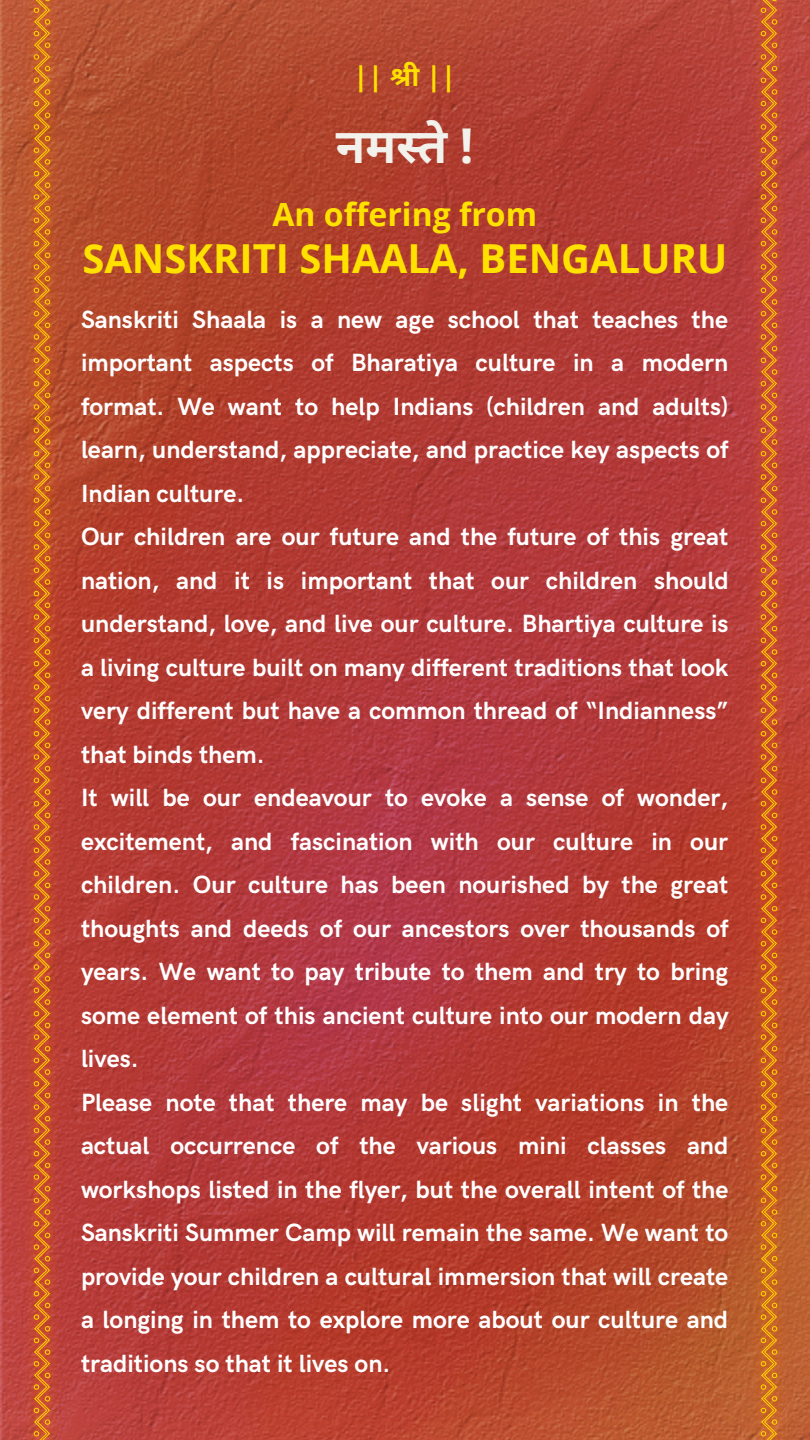
<style>
.page{position:relative;width:810px;height:1440px;background:#fff}
.page>*{position:absolute;margin:0;border:0;box-sizing:border-box;transform-origin:0 0}
.t1{font:700 48px "Noto Sans Devanagari";color:#f2f1eb}
.t2{font:700 40px "Open Sans";color:#ffe100}
.t3{font:700 32px "Open Sans";color:#ffe100}
.t4{font:700 27.1px "Open Sans";color:#ffe100}
.t5{font:700 25px/43.5px "HK Grotesk";color:#fff;text-align:justify}
.s1{font-family:"Noto Sans Devanagari"}
.s2{font-family:"Open Sans"}
</style>
<div class="page">
<img style="left:0;top:0;width:810px;height:1440px">
<img style="left:19px;top:0;width:45px;height:1440px">
<img style="left:746px;top:0;width:45px;height:1440px">
<p class="t4" style="left:353px;top:58px;width:104px">|| <span class="s1">श्री</span> ||</p>
<p class="t1" style="left:336px;top:120px;width:139px">नमस्ते <span class="s2">!</span></p>
<p class="t3" style="left:272px;top:192px;width:266px">An offering from</p>
<p class="t2" style="left:82px;top:230px;width:646px">SANSKRITI SHAALA, BENGALURU</p>
<p class="t5" style="left:81px;top:299px;width:649px">Sanskriti Shaala is a new age school that teaches the important aspects of Bharatiya culture in a modern format. We want to help Indians (children and adults) learn, understand, appreciate, and practice key aspects of Indian culture.</p>
<p class="t5" style="left:81px;top:516px;width:649px">Our children are our future and the future of this great nation, and it is important that our children should understand, love, and live our culture. Bhartiya culture is a living culture built on many different traditions that look very different but have a common thread of “Indianness” that binds them.</p>
<p class="t5" style="left:81px;top:777px;width:649px">It will be our endeavour to evoke a sense of wonder, excitement, and fascination with our culture in our children. Our culture has been nourished by the great thoughts and deeds of our ancestors over thousands of years. We want to pay tribute to them and try to bring some element of this ancient culture into our modern day lives.</p>
<p class="t5" style="left:81px;top:1082px;width:649px">Please note that there may be slight variations in the actual occurrence of the various mini classes and workshops listed in the flyer, but the overall intent of the Sanskriti Summer Camp will remain the same. We want to provide your children a cultural immersion that will create a longing in them to explore more about our culture and traditions so that it lives on.</p>
</div>
